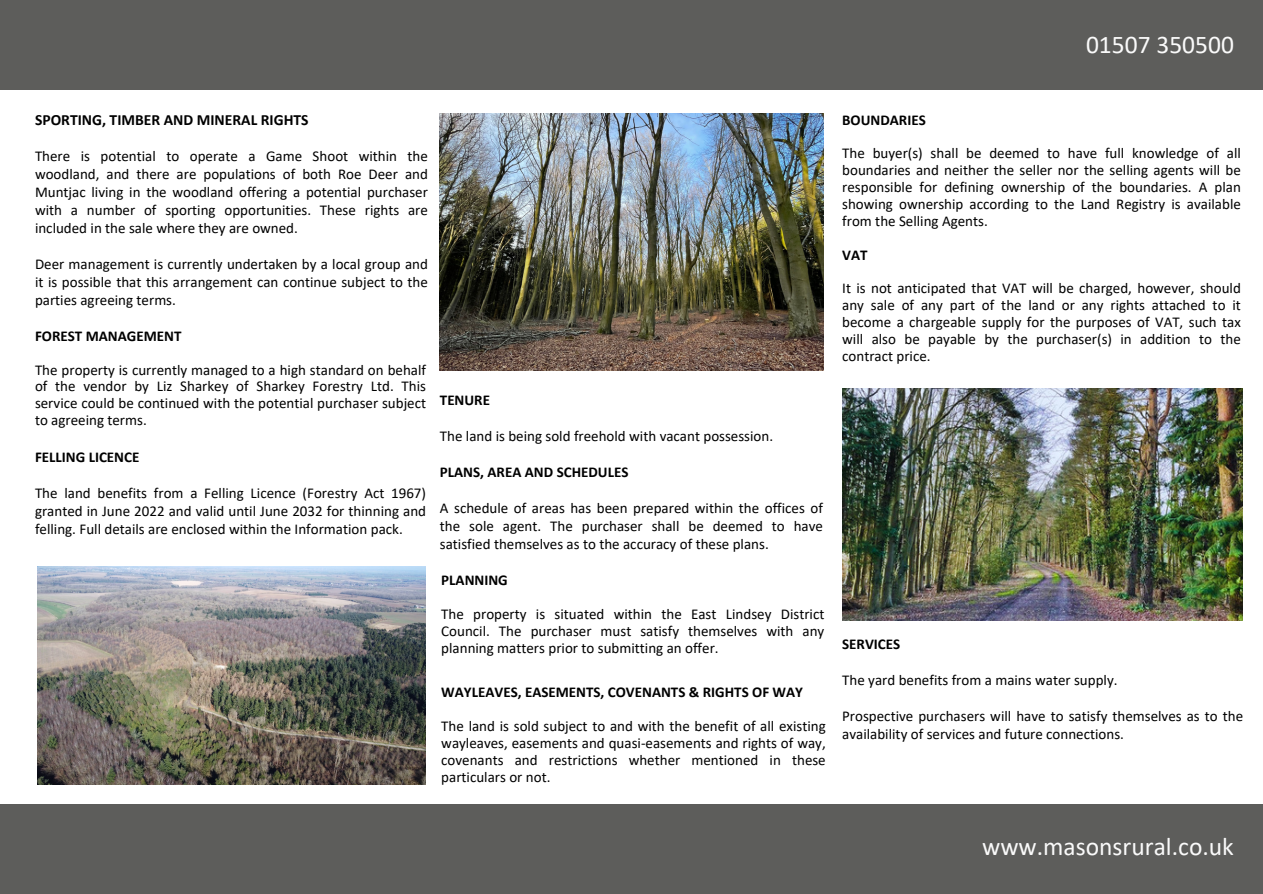
<style>
.page{position:relative;width:1263px;height:894px;background:#fff}
.page>*{position:absolute;margin:0;border:0;box-sizing:border-box;transform-origin:0 0}
.t1{font:25.5px "Calibri";color:#fafafa}
.t2{font:700 15.6px "Calibri";color:#000}
.t3{font:15px/16.8px "Calibri";color:#000;text-align:justify}
.t4{font:700 15px "Calibri";color:#000}
</style>
<div class="page">
<div style="left:0;top:0;width:1263px;height:89px;background:#5d5d5b"></div>
<div style="left:0;top:804px;width:1263px;height:89px;background:#5d5d5b"></div>
<img style="left:842px;top:388px;width:401px;height:232px">
<img style="left:440px;top:113px;width:383px;height:257px">
<img style="left:38px;top:566px;width:388px;height:218px">
<h1 class="t1" style="left:1086px;top:34px;width:149px">01507 350500</h1>
<h2 class="t2" style="left:35px;top:113px;width:275px">SPORTING, TIMBER AND MINERAL RIGHTS</h2>
<p class="t3" style="left:35px;top:148px;width:394px;line-height:18px">There is potential to operate a Game Shoot within the woodland, and there are populations of both Roe Deer and Muntjac living in the woodland offering a potential purchaser with a number of sporting opportunities. These rights are included in the sale where they are owned.</p>
<p class="t3" style="left:35px;top:256px;width:394px;line-height:18px">Deer management is currently undertaken by a local group and it is possible that this arrangement can continue subject to the parties agreeing terms.</p>
<h2 class="t4" style="left:35px;top:329px;width:148px">FOREST MANAGEMENT</h2>
<p class="t3" style="left:35px;top:362px;width:393px">The property is currently managed to a high standard on behalf of the vendor by Liz Sharkey of Sharkey Forestry Ltd. This service could be continued with the potential purchaser subject to agreeing terms.</p>
<p class="t4" style="left:35px;top:450px;width:106px">FELLING LICENCE</p>
<h2 class="t3" style="left:35px;top:484px;width:393px;line-height:18px">The land benefits from a Felling Licence (Forestry Act 1967) granted in June 2022 and valid until June 2032 for thinning and felling. Full details are enclosed within the Information pack.</h2>
<p class="t4" style="left:440px;top:394px;width:52px">TENURE</p>
<h2 class="t3" style="left:440px;top:429px;width:335px">The land is being sold freehold with vacant possession.</h2>
<p class="t4" style="left:440px;top:466px;width:190px">PLANS, AREA AND SCHEDULES</p>
<p class="t3" style="left:440px;top:500px;width:385px;line-height:18px">A schedule of areas has been prepared within the offices of the sole agent. The purchaser shall be deemed to have satisfied themselves as to the accuracy of these plans.</p>
<h2 class="t4" style="left:441px;top:574px;width:68px">PLANNING</h2>
<p class="t3" style="left:441px;top:606px;width:385px">The property is situated within the East Lindsey District Council. The purchaser must satisfy themselves with any planning matters prior to submitting an offer.</p>
<p class="t4" style="left:441px;top:685px;width:363px">WAYLEAVES, EASEMENTS, COVENANTS &amp; RIGHTS OF WAY</p>
<p class="t3" style="left:441px;top:718px;width:386px">The land is sold subject to and with the benefit of all existing wayleaves, easements and quasi-easements and rights of way, covenants and restrictions whether mentioned in these particulars or not.</p>
<h2 class="t4" style="left:842px;top:113px;width:85px">BOUNDARIES</h2>
<p class="t3" style="left:842px;top:146px;width:400px">The buyer(s) shall be deemed to have full knowledge of all boundaries and neither the seller nor the selling agents will be responsible for defining ownership of the boundaries. A plan showing ownership according to the Land Registry is available from the Selling Agents.</p>
<h2 class="t4" style="left:842px;top:248px;width:27px">VAT</h2>
<p class="t3" style="left:842px;top:281px;width:400px">It is not anticipated that VAT will be charged, however, should any sale of any part of the land or any rights attached to it become a chargeable supply for the purposes of VAT, such tax will also be payable by the purchaser(s) in addition to the contract price.</p>
<h2 class="t4" style="left:842px;top:638px;width:60px">SERVICES</h2>
<p class="t3" style="left:842px;top:673px;width:277px">The yard benefits from a mains water supply.</p>
<h2 class="t3" style="left:842px;top:708px;width:402px;line-height:18px">Prospective purchasers will have to satisfy themselves as to the availability of services and future connections.</h2>
<h1 class="t1" style="left:982px;top:835px;width:253px">www.masonsrural.co.uk</h1>
</div>
